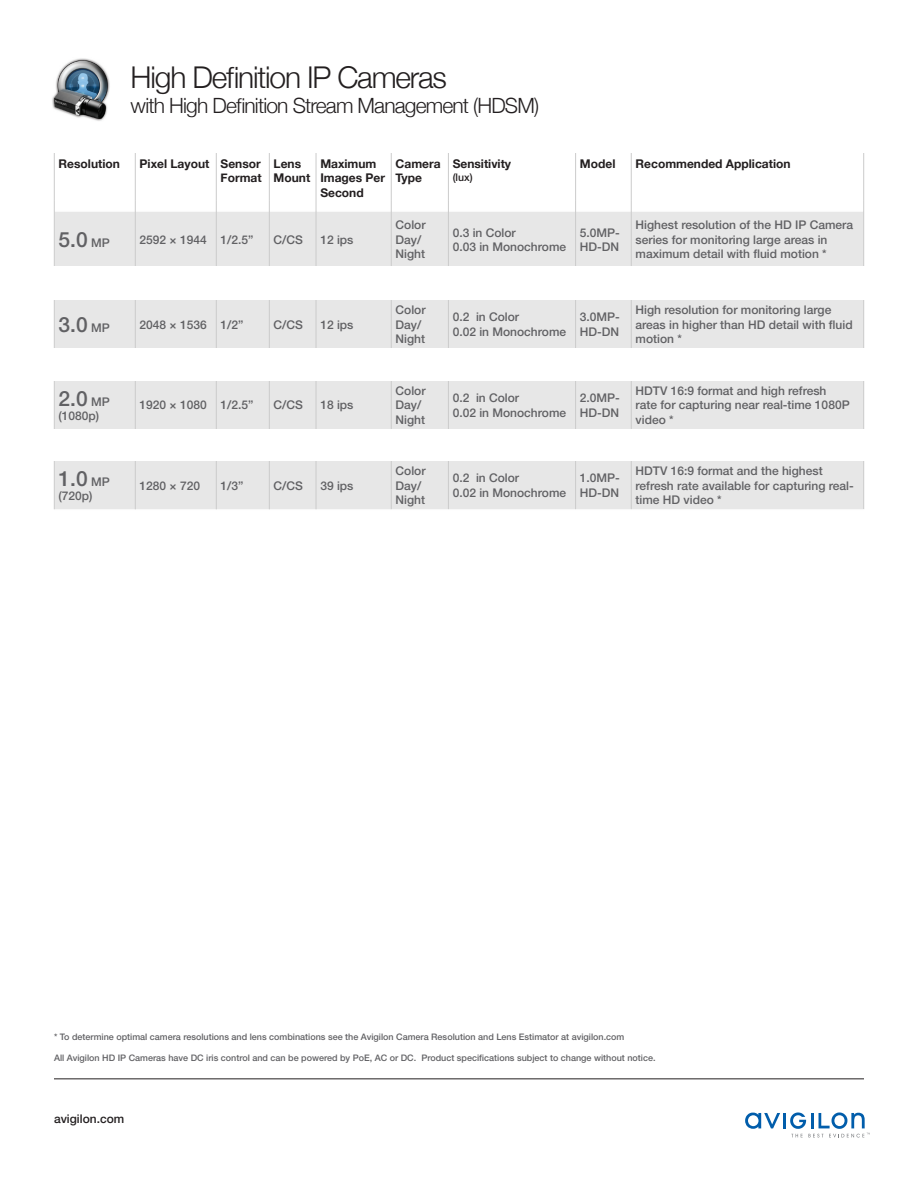
<style>
.page{position:relative;width:918px;height:1188px;background:#fff}
.page>*{position:absolute;margin:0;border:0;box-sizing:border-box;transform-origin:0 0}
.t1{font:300 30px "Helvetica Neue";letter-spacing:-.04em;color:#231f20}
.t2{font:300 21px "Helvetica Neue";letter-spacing:-.04em;color:#231f20}
.t3{font:500 21px "Helvetica Neue LT Std";color:#616164}
.t4{font:500 12px/14.4px "Helvetica Neue LT Std";color:#616164}
.t5{font:700 12px/14.4px "Helvetica Neue";color:#231f20}
.t6{font:500 12px "Helvetica Neue LT Std";color:#231f20}
.t7{font:500 10.5px "Helvetica Neue LT Std";color:#231f20}
.t8{font:500 9px "Helvetica Neue LT Std";color:#616164}
.s1{font-size:12px}
</style>
<div class="page">
<svg style="left:745px;top:1113px;width:35px;height:16px"></svg>
<hr style="left:783px;top:1113px;width:3px;height:15px;background:#015dab">
<svg style="left:790px;top:1112px;width:80px;height:26px"></svg>
<hr style="left:54px;top:1078px;width:810px;height:1px;background:#231f20">
<div style="left:55px;top:212px;width:808px;height:297px;background:#e7e7e7"></div>
<hr style="left:54px;top:153px;width:1px;height:48px;background:#cbcbcb">
<hr style="left:135px;top:153px;width:1px;height:48px;background:#cbcbcb">
<hr style="left:216px;top:153px;width:1px;height:48px;background:#cbcbcb">
<hr style="left:269px;top:153px;width:1px;height:48px;background:#cbcbcb">
<hr style="left:316px;top:153px;width:1px;height:48px;background:#cbcbcb">
<hr style="left:391px;top:153px;width:1px;height:48px;background:#cbcbcb">
<hr style="left:448px;top:153px;width:1px;height:48px;background:#cbcbcb">
<hr style="left:575px;top:153px;width:1px;height:48px;background:#cbcbcb">
<hr style="left:631px;top:153px;width:1px;height:48px;background:#cbcbcb">
<hr style="left:863px;top:153px;width:1px;height:48px;background:#cbcbcb">
<hr style="left:54px;top:211px;width:1px;height:56px;background:#cbcbcb">
<hr style="left:135px;top:211px;width:1px;height:56px;background:#cbcbcb">
<hr style="left:216px;top:211px;width:1px;height:56px;background:#cbcbcb">
<hr style="left:269px;top:211px;width:1px;height:56px;background:#cbcbcb">
<hr style="left:316px;top:211px;width:1px;height:56px;background:#cbcbcb">
<hr style="left:391px;top:211px;width:1px;height:56px;background:#cbcbcb">
<hr style="left:448px;top:211px;width:1px;height:56px;background:#cbcbcb">
<hr style="left:575px;top:211px;width:1px;height:56px;background:#cbcbcb">
<hr style="left:631px;top:211px;width:1px;height:56px;background:#cbcbcb">
<hr style="left:863px;top:211px;width:1px;height:56px;background:#cbcbcb">
<hr style="left:54px;top:299px;width:1px;height:50px;background:#cbcbcb">
<hr style="left:135px;top:299px;width:1px;height:50px;background:#cbcbcb">
<hr style="left:216px;top:299px;width:1px;height:50px;background:#cbcbcb">
<hr style="left:269px;top:299px;width:1px;height:50px;background:#cbcbcb">
<hr style="left:316px;top:299px;width:1px;height:50px;background:#cbcbcb">
<hr style="left:391px;top:299px;width:1px;height:50px;background:#cbcbcb">
<hr style="left:448px;top:299px;width:1px;height:50px;background:#cbcbcb">
<hr style="left:575px;top:299px;width:1px;height:50px;background:#cbcbcb">
<hr style="left:631px;top:299px;width:1px;height:50px;background:#cbcbcb">
<hr style="left:863px;top:299px;width:1px;height:50px;background:#cbcbcb">
<hr style="left:54px;top:380px;width:1px;height:50px;background:#cbcbcb">
<hr style="left:135px;top:380px;width:1px;height:50px;background:#cbcbcb">
<hr style="left:216px;top:380px;width:1px;height:50px;background:#cbcbcb">
<hr style="left:269px;top:380px;width:1px;height:50px;background:#cbcbcb">
<hr style="left:316px;top:380px;width:1px;height:50px;background:#cbcbcb">
<hr style="left:391px;top:380px;width:1px;height:50px;background:#cbcbcb">
<hr style="left:448px;top:380px;width:1px;height:50px;background:#cbcbcb">
<hr style="left:575px;top:380px;width:1px;height:50px;background:#cbcbcb">
<hr style="left:631px;top:380px;width:1px;height:50px;background:#cbcbcb">
<hr style="left:863px;top:380px;width:1px;height:50px;background:#cbcbcb">
<hr style="left:54px;top:460px;width:1px;height:49px;background:#cbcbcb">
<hr style="left:135px;top:460px;width:1px;height:49px;background:#cbcbcb">
<hr style="left:216px;top:460px;width:1px;height:49px;background:#cbcbcb">
<hr style="left:269px;top:460px;width:1px;height:49px;background:#cbcbcb">
<hr style="left:316px;top:460px;width:1px;height:49px;background:#cbcbcb">
<hr style="left:391px;top:460px;width:1px;height:49px;background:#cbcbcb">
<hr style="left:448px;top:460px;width:1px;height:49px;background:#cbcbcb">
<hr style="left:575px;top:460px;width:1px;height:49px;background:#cbcbcb">
<hr style="left:631px;top:460px;width:1px;height:49px;background:#cbcbcb">
<hr style="left:863px;top:460px;width:1px;height:49px;background:#cbcbcb">
<img style="left:52px;top:58px;width:58px;height:63px">
<div style="left:51px;top:267px;width:817px;height:33px;background:#fff"></div>
<div style="left:53px;top:348px;width:814px;height:33px;background:#fff"></div>
<div style="left:53px;top:429px;width:814px;height:32px;background:#fff"></div>
<p class="t1" style="left:131px;top:59px;width:318px">High Definition IP Cameras</p>
<p class="t2" style="left:131px;top:93px;width:410px">with High Definition Stream Management (HDSM)</p>
<p class="t5" style="left:59px;top:156px;width:63px">Resolution</p>
<p class="t5" style="left:140px;top:156px;width:71px">Pixel Layout</p>
<p class="t5" style="left:221px;top:156px;width:43px">Sensor<br>Format</p>
<p class="t5" style="left:274px;top:156px;width:38px">Lens<br>Mount</p>
<p class="t5" style="left:320px;top:156px;width:66px">Maximum<br>Images Per<br>Second</p>
<p class="t5" style="left:396px;top:156px;width:47px">Camera<br>Type</p>
<p class="t5" style="left:453px;top:156px;width:60px">Sensitivity</p>
<p class="t7" style="left:453px;top:171px;width:22px">(lux)</p>
<p class="t3" style="left:59px;top:227px;width:53px">5.0 <span class="s1">MP</span></p>
<p class="t4" style="left:140px;top:232px;width:69px">2592 × 1944</p>
<p class="t4" style="left:221px;top:232px;width:34px">1/2.5”</p>
<p class="t4" style="left:274px;top:232px;width:31px">C/CS</p>
<p class="t4" style="left:320px;top:232px;width:35px">12 ips</p>
<p class="t4" style="left:396px;top:218px;width:32px">Color<br>Day/<br>Night</p>
<p class="t4" style="left:453px;top:225px;width:65px">0.3 in Color</p>
<p class="t4" style="left:453px;top:239px;width:115px">0.03 in Monochrome</p>
<p class="t5" style="left:580px;top:156px;width:37px">Model</p>
<p class="t5" style="left:636px;top:156px;width:157px">Recommended Application</p>
<p class="t4" style="left:580px;top:225px;width:42px">5.0MP-<br>HD-DN</p>
<p class="t4" style="left:636px;top:218px;width:219px">Highest resolution of the HD IP Camera series for monitoring large areas in maximum detail with fluid motion *</p>
<p class="t3" style="left:59px;top:312px;width:53px">3.0 <span class="s1">MP</span></p>
<p class="t4" style="left:140px;top:317px;width:69px">2048 × 1536</p>
<p class="t4" style="left:221px;top:317px;width:24px">1/2”</p>
<p class="t4" style="left:274px;top:317px;width:31px">C/CS</p>
<p class="t4" style="left:320px;top:317px;width:35px">12 ips</p>
<p class="t3" style="left:59px;top:386px;width:53px">2.0 <span class="s1">MP</span></p>
<p class="t4" style="left:59px;top:408px;width:42px">(1080p)</p>
<p class="t3" style="left:59px;top:466px;width:53px">1.0 <span class="s1">MP</span></p>
<p class="t4" style="left:59px;top:488px;width:36px">(720p)</p>
<p class="t4" style="left:140px;top:398px;width:69px">1920 × 1080</p>
<p class="t4" style="left:221px;top:398px;width:34px">1/2.5”</p>
<p class="t4" style="left:274px;top:398px;width:31px">C/CS</p>
<p class="t4" style="left:320px;top:398px;width:35px">18 ips</p>
<p class="t4" style="left:140px;top:478px;width:62px">1280 × 720</p>
<p class="t4" style="left:221px;top:478px;width:24px">1/3”</p>
<p class="t4" style="left:274px;top:478px;width:31px">C/CS</p>
<p class="t4" style="left:320px;top:478px;width:35px">39 ips</p>
<p class="t4" style="left:396px;top:303px;width:32px">Color<br>Day/<br>Night</p>
<p class="t4" style="left:453px;top:310px;width:68px">0.2 in Color</p>
<p class="t4" style="left:453px;top:324px;width:115px">0.02 in Monochrome</p>
<p class="t4" style="left:580px;top:310px;width:42px">3.0MP-<br>HD-DN</p>
<p class="t4" style="left:636px;top:303px;width:219px">High resolution for monitoring large areas in higher than HD detail with fluid motion *</p>
<p class="t4" style="left:396px;top:384px;width:32px">Color<br>Day/<br>Night</p>
<p class="t4" style="left:453px;top:391px;width:68px">0.2 in Color</p>
<p class="t4" style="left:453px;top:405px;width:115px">0.02 in Monochrome</p>
<p class="t4" style="left:580px;top:391px;width:42px">2.0MP-<br>HD-DN</p>
<p class="t4" style="left:636px;top:384px;width:216px">HDTV 16:9 format and high refresh rate for capturing near real-time 1080P video *</p>
<p class="t4" style="left:396px;top:464px;width:32px">Color<br>Day/<br>Night</p>
<p class="t4" style="left:453px;top:471px;width:68px">0.2 in Color</p>
<p class="t4" style="left:453px;top:485px;width:115px">0.02 in Monochrome</p>
<p class="t4" style="left:580px;top:471px;width:42px">1.0MP-<br>HD-DN</p>
<p class="t4" style="left:636px;top:464px;width:220px">HDTV 16:9 format and the highest refresh rate available for capturing real&shy;time HD video *</p>
<p class="t8" style="left:54px;top:1031px;width:572px">* To determine optimal camera resolutions and lens combinations see the Avigilon Camera Resolution and Lens Estimator at avigilon.com</p>
<p class="t8" style="left:54px;top:1052px;width:603px">All Avigilon HD IP Cameras have DC iris control and can be powered by PoE, AC or DC. Product specifications subject to change without notice.</p>
<p class="t6" style="left:54px;top:1111px;width:72px">avigilon.com</p>
</div>
